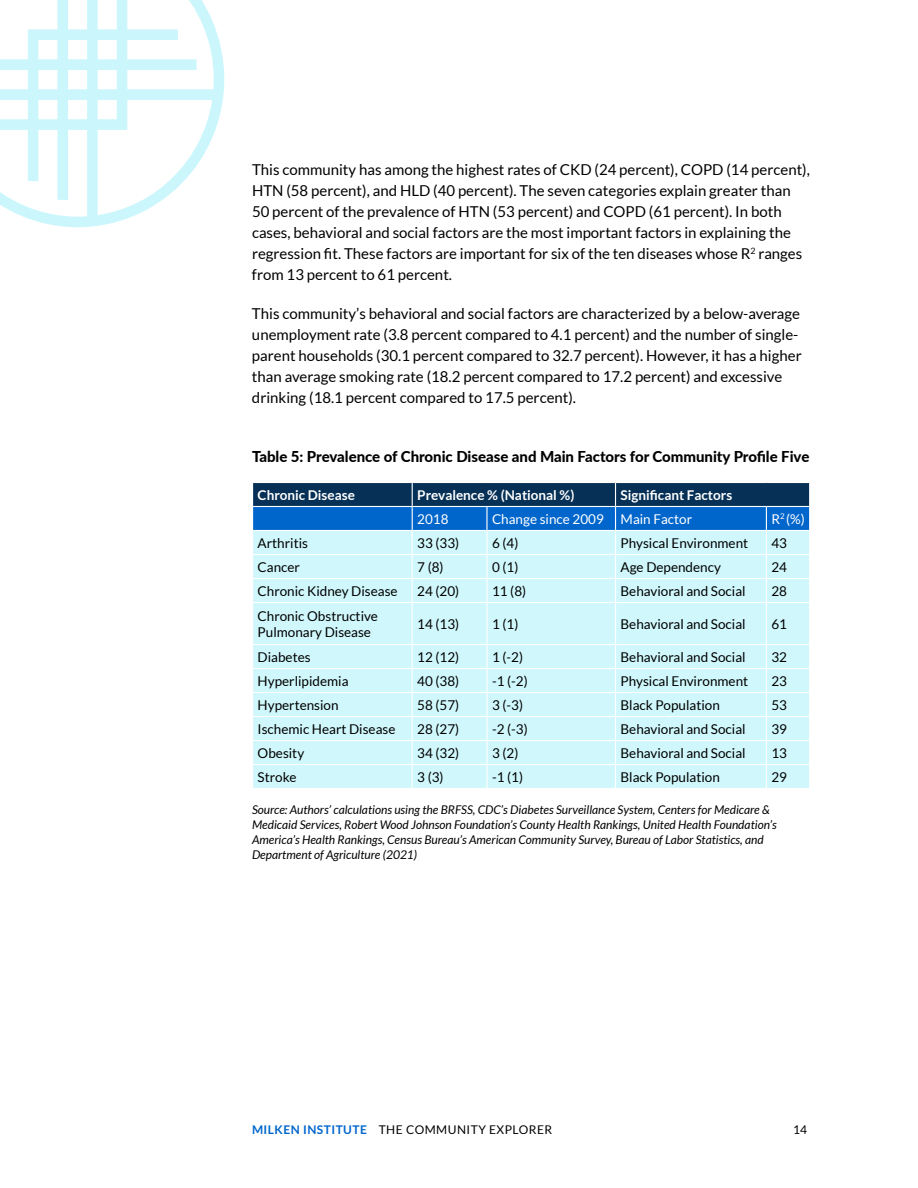
<style>
.page{position:relative;width:918px;height:1188px;background:#fff}
.page>*{position:absolute;margin:0;border:0;box-sizing:border-box;transform-origin:0 0}
.t1{font:15px/21px "Lato";color:#000}
.t2{font:800 15px "Lato";color:#000}
.t3{font:13.5px/16.2px "Lato";color:#000}
.t4{font:700 13.5px "Lato";color:#fff}
.t5{font:13.5px "Lato";color:#fff}
.t6{font:italic 12px/15px "Lato";color:#000}
.t7{font:12px "Lato";letter-spacing:.04em;color:#000}
.s1{font-weight:700;color:#06c}
</style>
<div class="page">
<svg style="left:0;top:0;width:224px;height:227px"></svg>
<div style="left:253px;top:603px;width:556px;height:185px;background:#d0f8fc"></div>
<hr style="left:252px;top:644px;width:160px;height:1px;background:#fff">
<hr style="left:252px;top:668px;width:160px;height:1px;background:#fff">
<hr style="left:252px;top:692px;width:160px;height:1px;background:#fff">
<hr style="left:252px;top:716px;width:160px;height:1px;background:#fff">
<hr style="left:252px;top:740px;width:160px;height:1px;background:#fff">
<hr style="left:412px;top:603px;width:1px;height:41px;background:#fff">
<svg style="left:253px;top:482px;width:557px;height:120px;background:#83b6d3"></svg>
<hr style="left:486px;top:603px;width:2px;height:41px;background:#fff">
<hr style="left:615px;top:603px;width:1px;height:41px;background:#fff">
<hr style="left:766px;top:603px;width:1px;height:41px;background:#fff">
<hr style="left:486px;top:645px;width:2px;height:23px;background:#fff">
<hr style="left:486px;top:669px;width:2px;height:23px;background:#fff">
<hr style="left:486px;top:693px;width:2px;height:23px;background:#fff">
<hr style="left:486px;top:717px;width:2px;height:23px;background:#fff">
<hr style="left:486px;top:741px;width:2px;height:23px;background:#fff">
<hr style="left:412px;top:554px;width:75px;height:1px;background:#fff">
<hr style="left:487px;top:554px;width:129px;height:1px;background:#fff">
<hr style="left:616px;top:554px;width:150px;height:1px;background:#fff">
<hr style="left:766px;top:554px;width:44px;height:1px;background:#fff">
<hr style="left:412px;top:578px;width:75px;height:1px;background:#fff">
<hr style="left:487px;top:578px;width:129px;height:1px;background:#fff">
<hr style="left:616px;top:578px;width:150px;height:1px;background:#fff">
<hr style="left:766px;top:578px;width:44px;height:1px;background:#fff">
<hr style="left:412px;top:644px;width:75px;height:1px;background:#fff">
<hr style="left:487px;top:644px;width:129px;height:1px;background:#fff">
<hr style="left:616px;top:644px;width:150px;height:1px;background:#fff">
<hr style="left:766px;top:644px;width:44px;height:1px;background:#fff">
<hr style="left:412px;top:668px;width:75px;height:1px;background:#fff">
<hr style="left:487px;top:668px;width:129px;height:1px;background:#fff">
<hr style="left:616px;top:668px;width:150px;height:1px;background:#fff">
<hr style="left:766px;top:668px;width:44px;height:1px;background:#fff">
<hr style="left:412px;top:692px;width:75px;height:1px;background:#fff">
<hr style="left:487px;top:692px;width:129px;height:1px;background:#fff">
<hr style="left:616px;top:692px;width:150px;height:1px;background:#fff">
<hr style="left:766px;top:692px;width:44px;height:1px;background:#fff">
<hr style="left:412px;top:716px;width:75px;height:1px;background:#fff">
<hr style="left:487px;top:716px;width:129px;height:1px;background:#fff">
<hr style="left:616px;top:716px;width:150px;height:1px;background:#fff">
<hr style="left:766px;top:716px;width:44px;height:1px;background:#fff">
<hr style="left:412px;top:740px;width:75px;height:1px;background:#fff">
<hr style="left:487px;top:740px;width:129px;height:1px;background:#fff">
<hr style="left:616px;top:740px;width:150px;height:1px;background:#fff">
<hr style="left:766px;top:740px;width:44px;height:1px;background:#fff">
<hr style="left:252px;top:764px;width:160px;height:1px;background:#fff">
<svg style="left:412px;top:645px;width:1px;height:143px"></svg>
<hr style="left:412px;top:764px;width:75px;height:1px;background:#fff">
<hr style="left:487px;top:764px;width:129px;height:1px;background:#fff">
<hr style="left:616px;top:764px;width:150px;height:1px;background:#fff">
<hr style="left:766px;top:764px;width:44px;height:1px;background:#fff">
<hr style="left:486px;top:765px;width:2px;height:23px;background:#fff">
<svg style="left:615px;top:645px;width:1px;height:143px"></svg>
<svg style="left:766px;top:645px;width:1px;height:143px"></svg>
<p class="t1" style="left:252px;top:159px;width:559px">This community has among the highest rates of CKD (24 percent), COPD (14 percent), HTN (58 percent), and HLD (40 percent). The seven categories explain greater than 50 percent of the prevalence of HTN (53 percent) and COPD (61 percent). In both cases, behavioral and social factors are the most important factors in explaining the regression fit. These factors are important for six of the ten diseases whose R<sup>2</sup> ranges from 13 percent to 61 percent.</p>
<p class="t1" style="left:252px;top:303px;width:551px">This community’s behavioral and social factors are characterized by a below-average unemployment rate (3.8 percent compared to 4.1 percent) and the number of single&shy;parent households (30.1 percent compared to 32.7 percent). However, it has a higher than average smoking rate (18.2 percent compared to 17.2 percent) and excessive drinking (18.1 percent compared to 17.5 percent).</p>
<p class="t2" style="left:252px;top:445px;width:559px">Table 5: Prevalence of Chronic Disease and Main Factors for Community Profile Five</p>
<p class="t4" style="left:258px;top:487px;width:99px">Chronic Disease</p>
<p class="t4" style="left:417px;top:487px;width:159px">Prevalence % (National %)</p>
<p class="t4" style="left:621px;top:487px;width:113px">Significant Factors</p>
<p class="t5" style="left:417px;top:512px;width:33px">2018</p>
<p class="t5" style="left:492px;top:512px;width:202px">Change since 2009 Main Factor</p>
<p class="t5" style="left:771px;top:512px;width:35px">R<sup>2</sup> (%)</p>
<p class="t3" style="left:258px;top:535px;width:52px">Arthritis</p>
<p class="t3" style="left:417px;top:535px;width:44px">33 (33)</p>
<p class="t3" style="left:492px;top:535px;width:28px">6 (4)</p>
<p class="t3" style="left:621px;top:535px;width:129px">Physical Environment</p>
<p class="t3" style="left:771px;top:535px;width:17px">43</p>
<p class="t3" style="left:258px;top:559px;width:44px">Cancer</p>
<p class="t3" style="left:417px;top:559px;width:28px">7 (8)</p>
<p class="t3" style="left:492px;top:559px;width:28px">0 (1)</p>
<p class="t3" style="left:621px;top:559px;width:102px">Age Dependency</p>
<p class="t3" style="left:771px;top:559px;width:17px">24</p>
<p class="t3" style="left:258px;top:583px;width:142px">Chronic Kidney Disease</p>
<p class="t3" style="left:417px;top:583px;width:44px">24 (20)</p>
<p class="t3" style="left:492px;top:583px;width:36px">11 (8)</p>
<p class="t3" style="left:621px;top:583px;width:127px">Behavioral and Social</p>
<p class="t3" style="left:771px;top:583px;width:17px">28</p>
<p class="t3" style="left:258px;top:608px;width:122px">Chronic Obstructive<br>Pulmonary Disease</p>
<p class="t3" style="left:417px;top:616px;width:44px">14 (13)</p>
<p class="t3" style="left:492px;top:616px;width:28px">1 (1)</p>
<p class="t3" style="left:621px;top:616px;width:127px">Behavioral and Social</p>
<p class="t3" style="left:771px;top:616px;width:17px">61</p>
<p class="t3" style="left:258px;top:649px;width:55px">Diabetes</p>
<p class="t3" style="left:417px;top:649px;width:44px">12 (12)</p>
<p class="t3" style="left:492px;top:649px;width:33px">1 (-2)</p>
<p class="t3" style="left:621px;top:649px;width:127px">Behavioral and Social</p>
<p class="t3" style="left:771px;top:649px;width:17px">32</p>
<p class="t3" style="left:258px;top:673px;width:92px">Hyperlipidemia</p>
<p class="t3" style="left:417px;top:673px;width:44px">40 (38)</p>
<p class="t3" style="left:492px;top:673px;width:37px">-1 (-2)</p>
<p class="t3" style="left:621px;top:673px;width:129px">Physical Environment</p>
<p class="t3" style="left:771px;top:673px;width:17px">23</p>
<p class="t3" style="left:258px;top:697px;width:83px">Hypertension</p>
<p class="t3" style="left:417px;top:697px;width:44px">58 (57)</p>
<p class="t3" style="left:492px;top:697px;width:33px">3 (-3)</p>
<p class="t3" style="left:621px;top:697px;width:101px">Black Population</p>
<p class="t3" style="left:771px;top:697px;width:17px">53</p>
<p class="t3" style="left:258px;top:721px;width:139px">Ischemic Heart Disease</p>
<p class="t3" style="left:417px;top:721px;width:44px">28 (27)</p>
<p class="t3" style="left:492px;top:721px;width:37px">-2 (-3)</p>
<p class="t3" style="left:621px;top:721px;width:127px">Behavioral and Social</p>
<p class="t3" style="left:771px;top:721px;width:17px">39</p>
<p class="t3" style="left:258px;top:745px;width:48px">Obesity</p>
<p class="t3" style="left:417px;top:745px;width:44px">34 (32)</p>
<p class="t3" style="left:492px;top:745px;width:28px">3 (2)</p>
<p class="t3" style="left:621px;top:745px;width:127px">Behavioral and Social</p>
<p class="t3" style="left:771px;top:745px;width:17px">13</p>
<p class="t3" style="left:258px;top:769px;width:40px">Stroke</p>
<p class="t3" style="left:417px;top:769px;width:28px">3 (3)</p>
<p class="t3" style="left:492px;top:769px;width:33px">-1 (1)</p>
<p class="t3" style="left:621px;top:769px;width:101px">Black Population</p>
<p class="t3" style="left:771px;top:769px;width:17px">29</p>
<p class="t6" style="left:252px;top:802px;width:526px">Source: Authors’ calculations using the BRFSS, CDC’s Diabetes Surveillance System, Centers for Medicare &amp; Medicaid Services, Robert Wood Johnson Foundation’s County Health Rankings, United Health Foundation’s America’s Health Rankings, Census Bureau’s American Community Survey, Bureau of Labor Statistics, and Department of Agriculture (2021)</p>
<p class="t7" style="left:252px;top:1123px;width:302px"><span class="s1">MILKEN INSTITUTE</span> THE COMMUNITY EXPLORER</p>
<p class="t7" style="left:793px;top:1123px;width:15px">14</p>
</div>
